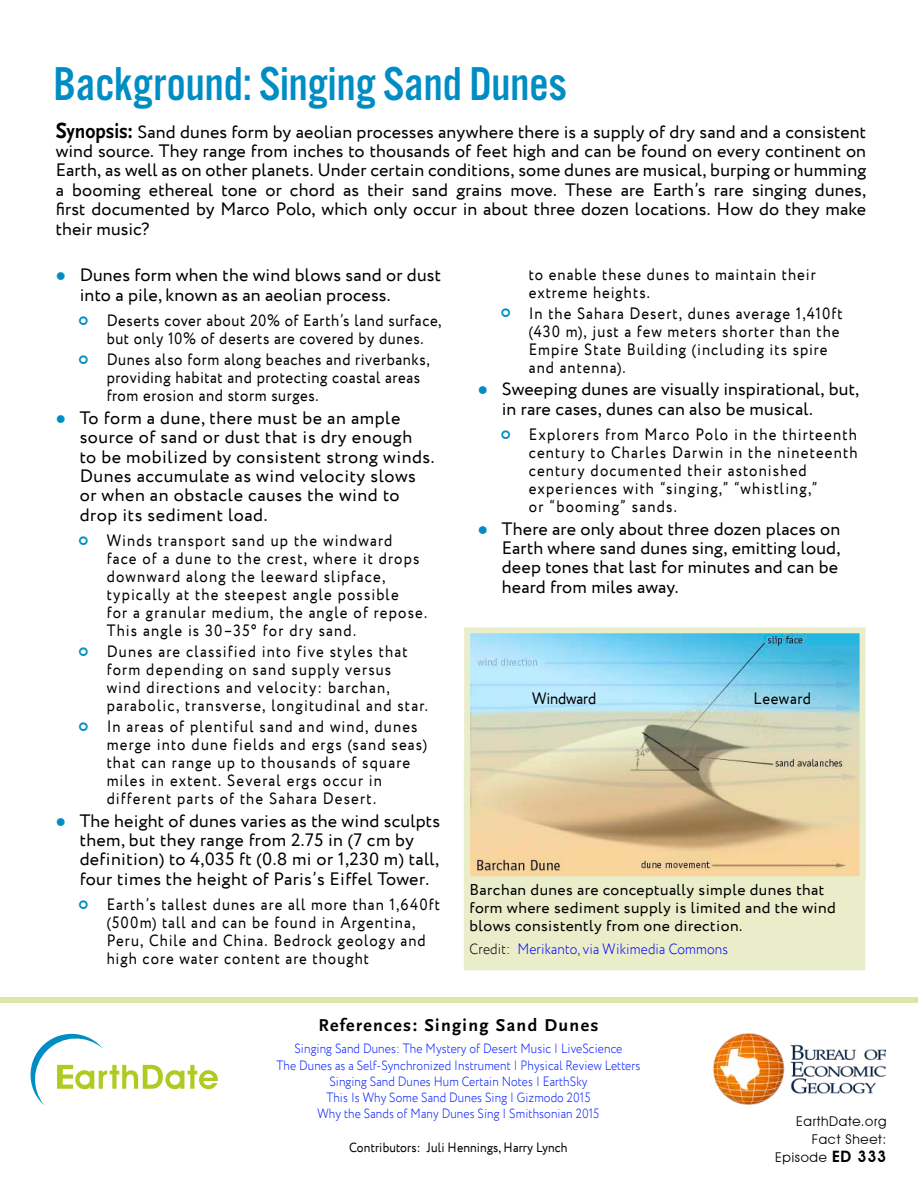
<style>
.page{position:relative;width:918px;height:1188px;background:#fff}
.page>*{position:absolute;margin:0;border:0;box-sizing:border-box;transform-origin:0 0}
.t1{font:49.35px "Alternate Got No 3 D";color:#008dc4}
.t2{font:18px/19.4px "Circe";letter-spacing:.01em;color:#000}
.t3{font:18px/19.5px "Circe";letter-spacing:.03em;color:#000}
.t4{font:700 18px "Scala Sans Pro";letter-spacing:.075em;color:#000}
.t5{font:16.5px/18px "Circe";letter-spacing:.07em;color:#000;scale:.9 1}
.t6{font:16.5px/18px "Circe";letter-spacing:.04em;color:#000;scale:.9 1}
.t7{font:16.5px "Circe";letter-spacing:-.01em;color:#000;scale:.9 1}
.t8{font:15.75px/18px "Circe";letter-spacing:.025em;color:#000}
.t9{font:300 15px "Circe";letter-spacing:.01em;color:#00f;scale:.9 1}
.t10{font:300 13.5px/16.2px "Circe";letter-spacing:.01em;color:#001bff;text-align:center;scale:.87 1}
.t11{font:13.5px "Circe";letter-spacing:.01em;color:#000;scale:.9 1}
.t12{font:13.5px/18px "Avant Garde IT Cby BT";letter-spacing:.05em;color:#000;text-align:right}
.s1{font-family:"Scala Sans Pro";font-weight:700;font-size:22.95px}
.s2{font-family:"Scala Sans Pro";font-weight:700;font-size:21.3px}
.s3{color:#008dc4}
.s4{color:#000}
.s5{font-weight:600;font-size:15.75px}
</style>
<div class="page">
<img style="left:713px;top:1034px;width:173px;height:71px">
<svg style="left:30px;top:1033px;width:188px;height:72px"></svg>
<div style="left:0;top:998px;width:918px;height:5px;background:#dee7a6"></div>
<div style="left:464px;top:885px;width:402px;height:86px;background:#eaedca"></div>
<svg style="left:464px;top:627px;width:402px;height:258px;background:#c3cdb9"></svg>
<h1 class="t1" style="left:53px;top:58px;width:515px">Background: Singing Sand Dunes</h1>
<p class="t2" style="left:56px;top:122px;width:812px;text-align:justify"><span class="s1">S</span><span class="s2">ynopsis:</span> Sand dunes form by aeolian processes anywhere there is a supply of dry sand and a consistent wind source. They range from inches to thousands of feet high and can be found on every continent on Earth, as well as on other planets. Under certain conditions, some dunes are musical, burping or humming a booming ethereal tone or chord as their sand grains move. These are Earth’s rare singing dunes, first documented by Marco Polo, which only occur in about three dozen locations. How do they make their music?</p>
<p class="t2" style="left:80px;top:266px;width:363px;text-indent:-24px"><span class="s3">●</span> Dunes form when the wind blows sand or dust into a pile, known as an aeolian process.</p>
<p class="t6" style="left:107px;top:312px;width:374px">Deserts cover about 20% of Earth’s land surface, but only 10% of deserts are covered by dunes.</p>
<p class="t6" style="left:107px;top:351px;width:361px">Dunes also form along beaches and riverbanks, providing habitat and protecting coastal areas from erosion and storm surges.</p>
<p class="t3" style="left:80px;top:408px;width:356px;text-indent:-24px"><span class="s3">●</span> To form a dune, there must be an ample source of sand or dust that is dry enough<br>to be mobilized by consistent strong winds.<br>Dunes accumulate as wind velocity slows or when an obstacle causes the wind to drop its sediment load.</p>
<p class="t5" style="left:107px;top:532px;width:358px">Winds transport sand up the windward<br>face of a dune to the crest, where it drops downward along the leeward slipface, typically at the steepest angle possible<br>for a granular medium, the angle of repose.<br>This angle is 30–35° for dry sand.</p>
<p class="t5" style="left:107px;top:643px;width:358px">Dunes are classified into five styles that form depending on sand supply versus wind directions and velocity: barchan, parabolic, transverse, longitudinal and star.</p>
<p class="t5" style="left:107px;top:718px;width:357px">In areas of plentiful sand and wind, dunes merge into dune fields and ergs (sand seas) that can range up to thousands of square miles in extent. Several ergs occur in different parts of the Sahara Desert.</p>
<p class="t2" style="left:80px;top:811px;width:362px;text-indent:-24px"><span class="s3">●</span> The height of dunes varies as the wind sculpts them, but they range from 2.75 in (7 cm by definition) to 4,035 ft (0.8 mi or 1,230 m) tall, four times the height of Paris’s Eiffel Tower.</p>
<p class="t5" style="left:107px;top:896px;width:372px">Earth’s tallest dunes are all more than 1,640ft (500m) tall and can be found in Argentina, Peru, Chile and China. Bedrock geology and high core water content are thought</p>
<p class="t5" style="left:529px;top:266px;width:320px">to enable these dunes to maintain their extreme heights.</p>
<p class="t5" style="left:529px;top:305px;width:350px">In the Sahara Desert, dunes average 1,410ft (430 m), just a few meters shorter than the Empire State Building (including its spire and antenna).</p>
<p class="t2" style="left:502px;top:380px;width:359px;text-indent:-24px"><span class="s3">●</span> Sweeping dunes are visually inspirational, but, in rare cases, dunes can also be musical.</p>
<p class="t5" style="left:529px;top:426px;width:367px">Explorers from Marco Polo in the thirteenth century to Charles Darwin in the nineteenth century documented their astonished experiences with “singing,” “whistling,”<br>or “booming” sands.</p>
<p class="t2" style="left:502px;top:519px;width:340px;text-align:justify;text-indent:-24px"><span class="s3">●</span> There are only about three dozen places on Earth where sand dunes sing, emitting loud, deep tones that last for minutes and can be heard from miles away.</p>
<p class="t7" style="left:532px;top:687px;width:73px">Windward</p>
<p class="t6" style="left:754px;top:689px;width:65px">Leeward</p>
<p class="t8" style="left:470px;top:881px;width:368px">Barchan dunes are conceptually simple dunes that form where sediment supply is limited and the wind blows consistently from one direction.</p>
<p class="t9" style="left:470px;top:939px;width:289px"><span class="s4">Credit:</span> Merikanto, via Wikimedia Commons</p>
<p class="t4" style="left:318px;top:1014px;width:282px">References: Singing Sand Dunes</p>
<p class="t10" style="left:276px;top:1041px;width:420px">Singing Sand Dunes: The Mystery of Desert Music | LiveScience<br>The Dunes as a Self-Synchronized Instrument | Physical Review Letters Singing Sand Dunes Hum Certain Notes | EarthSky<br>This Is Why Some Sand Dunes Sing | Gizmodo 2015<br>Why the Sands of Many Dunes Sing | Smithsonian 2015</p>
<p class="t11" style="left:349px;top:1139px;width:244px">Contributors: Juli Hennings, Harry Lynch</p>
<p class="t12" style="left:775px;top:1113px;width:113px">EarthDate.org<br>Fact Sheet:<br>Episode <span class="s5">ED 333</span></p>
</div>
